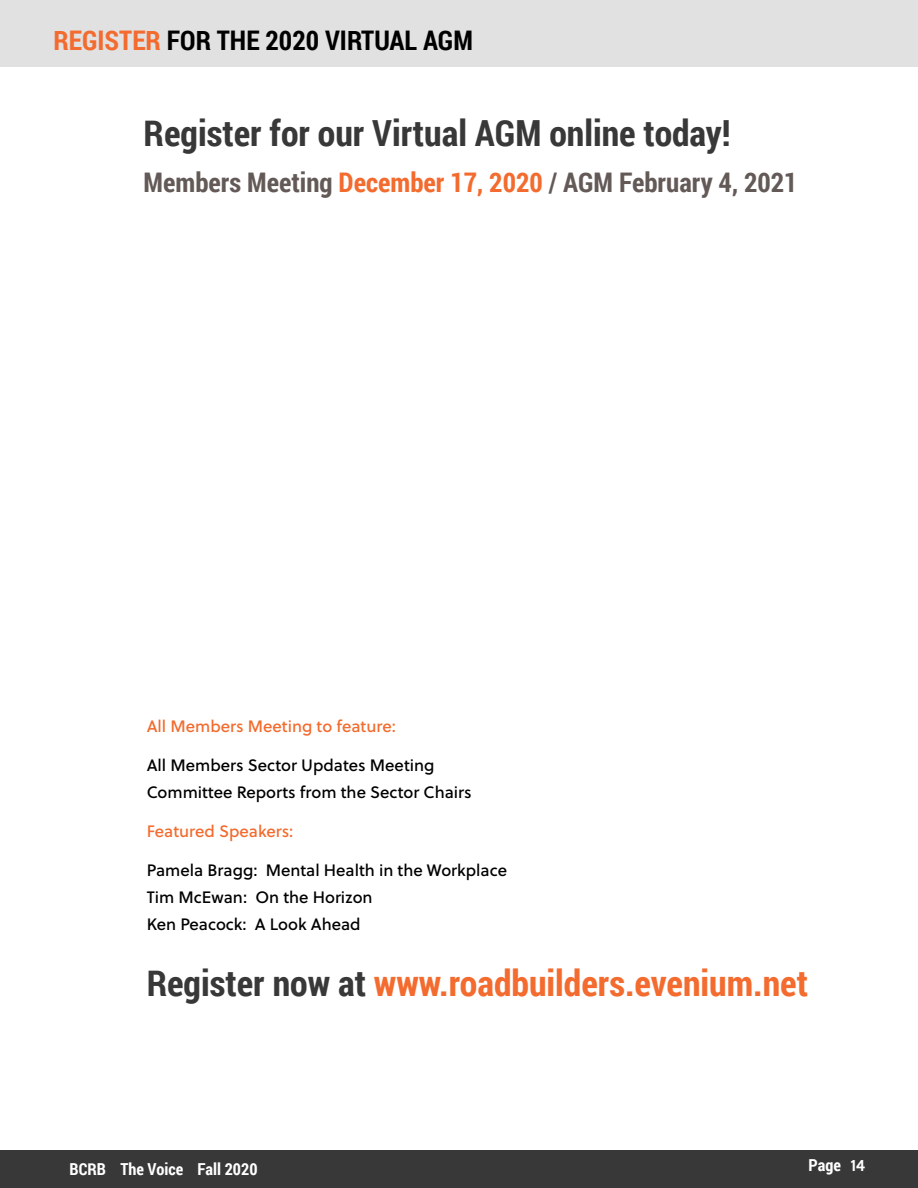
<style>
.page{position:relative;width:918px;height:1188px;background:#fff}
.page>*{position:absolute;margin:0;border:0;box-sizing:border-box;transform-origin:0 0}
.t1{font:700 36px "Roboto Condensed";color:#f36b2e}
.t2{font:700 36px "Roboto Condensed";color:#383838}
.t3{font:700 27px "Roboto Condensed";color:#635a57}
.t4{font:700 27px "Roboto Condensed";color:#000}
.t5{font:16.5px/27px "Soleil Bk";color:#000}
.t6{font:16.5px "Soleil Bk";color:#f36b2e}
.t7{font:700 16.5px "Roboto Condensed";color:#fff}
.s1{color:#f36b2e}
.s2{color:#383838}
.s3{font-family:"Soleil Sb";font-weight:400}
</style>
<div class="page">
<div style="left:0;top:1151px;width:918px;height:37px;background:#383838"></div>
<div style="left:0;top:0;width:918px;height:67px;background:#e1e1e1"></div>
<h2 class="t4" style="left:53px;top:22px;width:421px"><span class="s1">REGISTER</span> FOR THE 2020 VIRTUAL AGM</h2>
<h1 class="t2" style="left:144px;top:108px;width:589px">Register for our Virtual AGM online today!</h1>
<h2 class="t3" style="left:144px;top:164px;width:656px">Members Meeting <span class="s1">December 17, 2020</span> / AGM February 4, 2021</h2>
<p class="t6" style="left:147px;top:714px;width:251px">All Members Meeting to feature:</p>
<p class="t5" style="left:147px;top:751px;width:327px">All Members Sector Updates Meeting<br>Committee Reports from the Sector Chairs</p>
<p class="t6" style="left:147px;top:819px;width:148px">Featured Speakers:</p>
<p class="t5" style="left:147px;top:856px;width:362px">Pamela Bragg: Mental Health in the Workplace<br>Tim McEwan: On the Horizon<br>Ken Peacock: A Look Ahead</p>
<h1 class="t1" style="left:147px;top:958px;width:663px"><span class="s2">Register now at</span> www.roadbuilders.evenium.net</h1>
<p class="t7" style="left:70px;top:1158px;width:189px">BCRB The Voice Fall 2020</p>
<p class="t7" style="left:809px;top:1153px;width:58px">Page <span class="s3">14</span></p>
</div>
